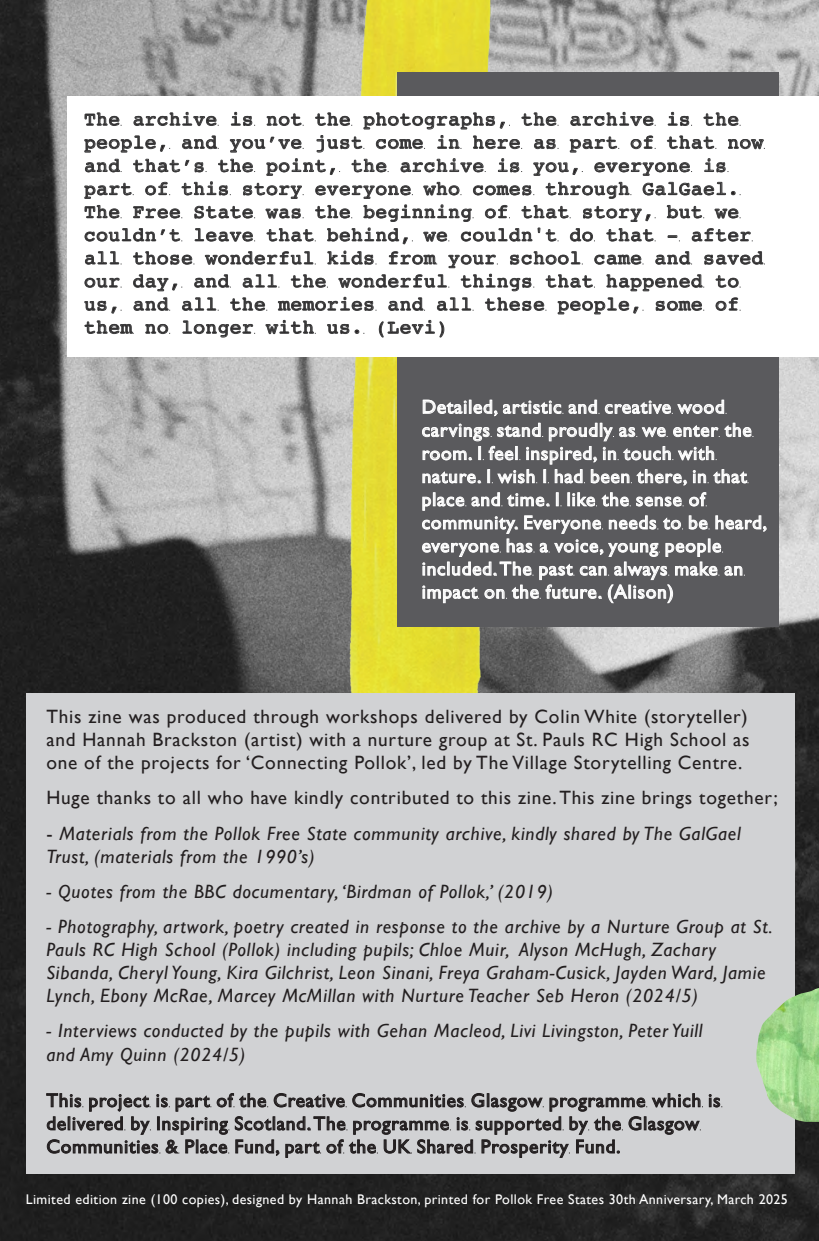
<style>
.page{position:relative;width:819px;height:1241px;background:#fff}
.page>*{position:absolute;margin:0;border:0;box-sizing:border-box;transform-origin:0 0}
.t1{font:italic 19.25px/23.1px "Gill Sans";letter-spacing:.04em;color:#231f20}
.t2{font:19.25px/23.1px "Gill Sans";letter-spacing:.04em;color:#231f20;text-align:justify}
.t3{font:19.25px/23.1px "Courier";letter-spacing:.03em;color:#231f20}
.t4{font:19.25px/23.1px "Gill Sans";letter-spacing:.04em;color:#fff}
.t5{font:14px "Gill Sans";letter-spacing:.03em;color:#fff}
.s1{font-style:normal}
</style>
<div class="page">
<img style="left:0;top:0;width:819px;height:1240px">
<img style="left:342px;top:0;width:155px;height:692px">
<div style="left:26px;top:692px;width:768px;height:481px;background:#d1d2d4"></div>
<svg style="left:46px;top:1093px;width:676px;height:64px"></svg>
<div style="left:397px;top:73px;width:381px;height:554px;background:#5a5a5d"></div>
<svg style="left:423px;top:400px;width:74px;height:16px"></svg>
<svg style="left:503px;top:400px;width:96px;height:14px"></svg>
<svg style="left:605px;top:400px;width:121px;height:14px"></svg>
<svg style="left:422px;top:423px;width:331px;height:62px"></svg>
<svg style="left:422px;top:492px;width:344px;height:111px"></svg>
<div style="left:67px;top:96px;width:752px;height:260px;background:#fff"></div>
<svg style="left:84px;top:86px;width:680px;height:158px"></svg>
<svg style="left:85px;top:251px;width:37px;height:14px"></svg>
<svg style="left:85px;top:277px;width:37px;height:11px"></svg>
<svg style="left:133px;top:250px;width:631px;height:41px"></svg>
<svg style="left:84px;top:301px;width:38px;height:13px"></svg>
<svg style="left:133px;top:297px;width:37px;height:14px"></svg>
<svg style="left:182px;top:297px;width:37px;height:14px"></svg>
<svg style="left:230px;top:297px;width:37px;height:14px"></svg>
<svg style="left:278px;top:297px;width:98px;height:14px"></svg>
<svg style="left:388px;top:297px;width:37px;height:14px"></svg>
<svg style="left:437px;top:297px;width:36px;height:14px"></svg>
<svg style="left:485px;top:297px;width:61px;height:14px"></svg>
<svg style="left:557px;top:297px;width:86px;height:17px"></svg>
<svg style="left:655px;top:301px;width:49px;height:10px"></svg>
<svg style="left:715px;top:297px;width:25px;height:14px"></svg>
<svg style="left:84px;top:320px;width:50px;height:14px"></svg>
<svg style="left:145px;top:324px;width:25px;height:10px"></svg>
<svg style="left:182px;top:320px;width:73px;height:17px"></svg>
<svg style="left:265px;top:320px;width:51px;height:15px"></svg>
<svg style="left:327px;top:324px;width:37px;height:10px"></svg>
<svg style="left:379px;top:320px;width:65px;height:17px"></svg>
<img style="left:756px;top:987px;width:63px;height:134px">
<p class="t3" style="left:84px;top:107px;width:680px">The archive is not the photographs, the archive is the people, and you’ve just come in here as part of that now and that’s the point, the archive is you, everyone is part of this story everyone who comes through GalGael.<br>The Free State was the beginning of that story, but we couldn’t leave that behind, we couldn't do that - after all those wonderful kids from your school came and saved our day, and all the wonderful things that happened to us, and all the memories and all these people, some of them no longer with us. (Levi)</p>
<p class="t4" style="left:421px;top:395px;width:347px">Detailed, artistic and creative wood carvings stand proudly as we enter the room. I feel inspired, in touch with nature. I wish I had been there, in that place and time. I like the sense of community. Everyone needs to be heard, everyone has a voice, young people included. The past can always make an impact on the future. (Alison)</p>
<p class="t2" style="left:46px;top:704px;width:704px">This zine was produced through workshops delivered by Colin White (storyteller) and Hannah Brackston (artist) with a nurture group at St. Pauls RC High School as one of the projects for ‘Connecting Pollok’, led by The Village Storytelling Centre.</p>
<p class="t2" style="left:46px;top:786px;width:733px">Huge thanks to all who have kindly contributed to this zine. This zine brings together;</p>
<p class="t1" style="left:46px;top:821px;width:696px"><span class="s1">-</span> Materials from the Pollok Free State community archive, kindly shared by The GalGael<br>Trust, (materials from the 1990’s)</p>
<p class="t1" style="left:46px;top:879px;width:508px">- Quotes from the BBC documentary, ‘Birdman of Pollok,’ (2019)</p>
<p class="t1" style="left:46px;top:914px;width:727px">- Photography, artwork, poetry created in response to the archive by a Nurture Group at St.<br>Pauls RC High School (Pollok) including pupils; Chloe Muir, Alyson McHugh, Zachary Sibanda, Cheryl Young, Kira Gilchrist, Leon Sinani, Freya Graham-Cusick, Jayden Ward, Jamie Lynch, Ebony McRae, Marcey McMillan with Nurture Teacher Seb Heron (2024/5)</p>
<p class="t1" style="left:46px;top:1019px;width:657px">- Interviews conducted by the pupils with Gehan Macleod, Livi Livingston, Peter Yuill and Amy Quinn (2024/5)</p>
<p class="t2" style="left:46px;top:1088px;width:675px;text-align:left">This project is part of the Creative Communities Glasgow programme which is delivered by Inspiring Scotland. The programme is supported by the Glasgow<br>Communities &amp; Place Fund, part of the UK Shared Prosperity Fund.</p>
<p class="t5" style="left:26px;top:1190px;width:763px">Limited edition zine (100 copies), designed by Hannah Brackston, printed for Pollok Free States 30th Anniversary, March 2025</p>
</div>
